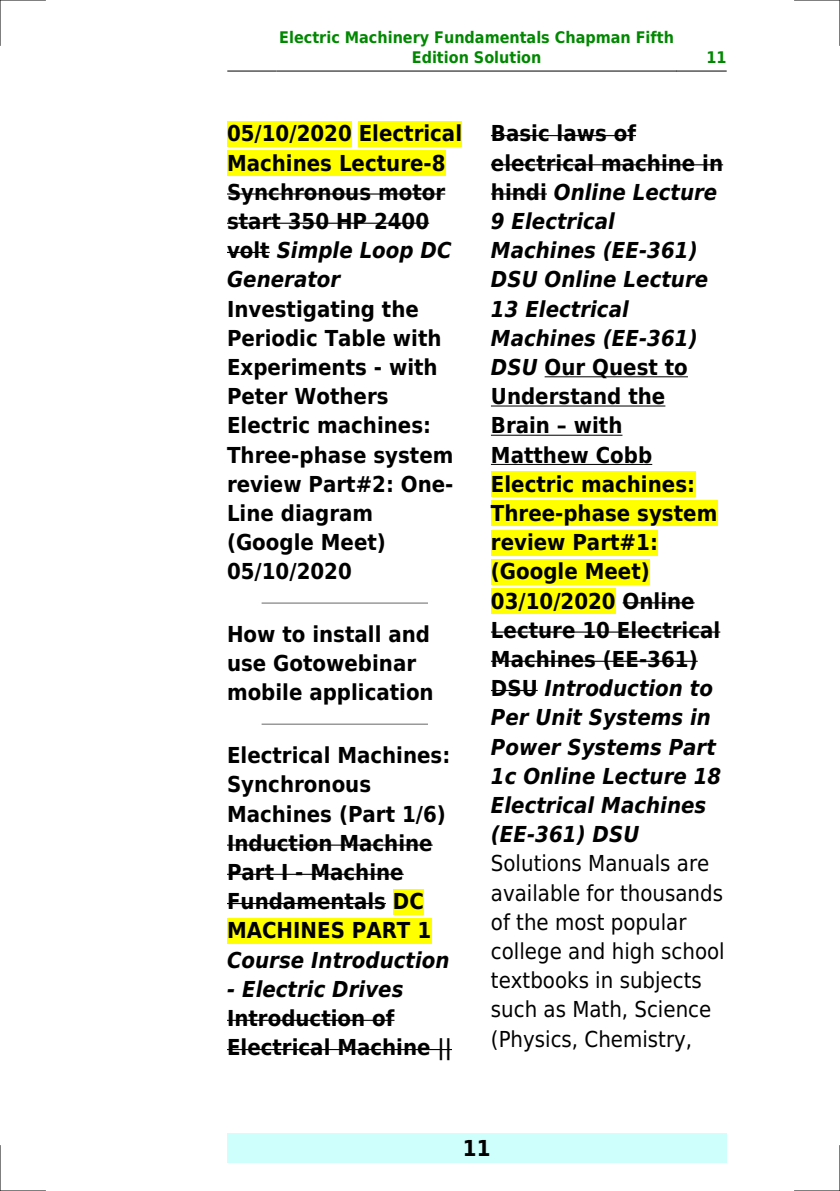
<style>
.page{position:relative;width:840px;height:1191px;background:#fff}
.page>*{position:absolute;margin:0;border:0;box-sizing:border-box;transform-origin:0 0}
.t1{font:700 22px/29.2px "DejaVu Sans Condensed";color:#000}
.t2{font:22px/29.2px "DejaVu Sans Condensed";color:#000}
.t3{font:italic 700 22px "DejaVu Sans Condensed";color:#000}
.t4{font:700 16px/19.2px "DejaVu Sans Condensed";color:#080;text-align:center}
.s1{font-style:italic}
</style>
<div class="page">
<hr style="left:227px;top:71px;width:49px;height:1px;background:#000">
<hr style="left:277px;top:71px;width:398px;height:1px;background:#000">
<hr style="left:676px;top:71px;width:49px;height:1px;background:#000">
<div style="left:227px;top:1133px;width:499px;height:29px;background:#cffffc"></div>
<div style="left:227px;top:121px;width:124px;height:25px;background:#ff0"></div>
<div style="left:358px;top:121px;width:104px;height:25px;background:#ff0"></div>
<div style="left:227px;top:150px;width:218px;height:26px;background:#ff0"></div>
<hr style="left:227px;top:193px;width:218px;height:2px;background:#000">
<hr style="left:227px;top:223px;width:202px;height:1px;background:#000">
<hr style="left:227px;top:252px;width:42px;height:1px;background:#000">
<hr style="left:262px;top:602px;width:165px;height:2px;background:#999">
<hr style="left:262px;top:723px;width:165px;height:2px;background:#999">
<hr style="left:227px;top:844px;width:205px;height:1px;background:#000">
<hr style="left:227px;top:873px;width:176px;height:2px;background:#000">
<hr style="left:227px;top:903px;width:159px;height:1px;background:#000">
<div style="left:392px;top:888px;width:31px;height:26px;background:#ff0"></div>
<div style="left:227px;top:918px;width:204px;height:25px;background:#ff0"></div>
<hr style="left:227px;top:1019px;width:167px;height:2px;background:#000">
<hr style="left:227px;top:1049px;width:225px;height:1px;background:#000">
<hr style="left:490px;top:135px;width:145px;height:1px;background:#000">
<hr style="left:490px;top:164px;width:232px;height:1px;background:#000">
<hr style="left:490px;top:193px;width:56px;height:2px;background:#000">
<hr style="left:544px;top:376px;width:143px;height:1px;background:#000">
<hr style="left:490px;top:405px;width:175px;height:1px;background:#000">
<hr style="left:490px;top:435px;width:132px;height:1px;background:#000">
<hr style="left:490px;top:464px;width:162px;height:1px;background:#000">
<div style="left:490px;top:471px;width:204px;height:26px;background:#ff0"></div>
<div style="left:490px;top:500px;width:227px;height:26px;background:#ff0"></div>
<div style="left:490px;top:530px;width:167px;height:25px;background:#ff0"></div>
<div style="left:490px;top:559px;width:159px;height:25px;background:#ff0"></div>
<div style="left:490px;top:588px;width:125px;height:26px;background:#ff0"></div>
<hr style="left:622px;top:602px;width:72px;height:1px;background:#000">
<hr style="left:490px;top:631px;width:230px;height:1px;background:#000">
<hr style="left:490px;top:660px;width:207px;height:2px;background:#000">
<hr style="left:490px;top:690px;width:47px;height:1px;background:#000">
<hr style="left:0;top:0;width:45px;height:1px;background:#000">
<hr style="left:794px;top:0;width:45px;height:1px;background:#000">
<hr style="left:0;top:1190px;width:45px;height:1px;background:#000">
<hr style="left:794px;top:1190px;width:45px;height:1px;background:#000">
<hr style="left:0;top:0;width:1px;height:45px;background:#000">
<hr style="left:0;top:1145px;width:1px;height:46px;background:#000">
<hr style="left:839px;top:0;width:1px;height:45px;background:#000">
<hr style="left:839px;top:1145px;width:1px;height:46px;background:#000">
<p class="t4" style="left:279px;top:28px;width:396px">Electric Machinery Fundamentals Chapman Fifth<br>Edition Solution</p>
<p class="t4" style="left:706px;top:48px;width:22px">11</p>
<p class="t1" style="left:227px;top:119px;width:236px">05/10/2020 Electrical<br>Machines Lecture-8<br>Synchronous motor start 350 HP 2400 volt <span class="s1">Simple Loop DC<br>Generator</span></p>
<p class="t1" style="left:227px;top:294px;width:228px">Investigating the<br>Periodic Table with<br>Experiments - with<br>Peter Wothers<br>Electric machines:<br>Three-phase system review Part#2: One-<br>Line diagram (Google Meet)<br>05/10/2020</p>
<p class="t1" style="left:227px;top:620px;width:208px">How to install and use Gotowebinar mobile application</p>
<p class="t1" style="left:227px;top:741px;width:225px">Electrical Machines:<br>Synchronous<br>Machines (Part 1/6)<br>Induction Machine<br>Part I - Machine<br>Fundamentals DC<br>MACHINES PART 1</p>
<p class="t3" style="left:227px;top:947px;width:224px">Course Introduction</p>
<p class="t3" style="left:227px;top:976px;width:178px">- Electric Drives</p>
<p class="t1" style="left:227px;top:1003px;width:226px">Introduction of<br>Electrical Machine ||</p>
<p class="t1" style="left:490px;top:119px;width:233px">Basic laws of electrical machine in hindi <span class="s1">Online Lecture<br>9 Electrical<br>Machines (EE-361)<br>DSU Online Lecture<br>13 Electrical<br>Machines (EE-361)<br>DSU</span> Our Quest to<br>Understand the<br>Brain with<br>Matthew Cobb<br>Electric machines:<br>Three-phase system review Part#1: (Google Meet)<br>03/10/2020 Online<br>Lecture 10 Electrical<br>Machines (EE-361)<br>DSU <span class="s1">Introduction to<br>Per Unit Systems in<br>Power Systems Part<br>1c Online Lecture 18<br>Electrical Machines (EE-361) DSU</span></p>
<p class="t2" style="left:490px;top:849px;width:235px">Solutions Manuals are available for thousands of the most popular college and high school textbooks in subjects such as Math, Science (Physics, Chemistry,</p>
<p class="t1" style="left:462px;top:1133px;width:29px">11</p>
</div>
